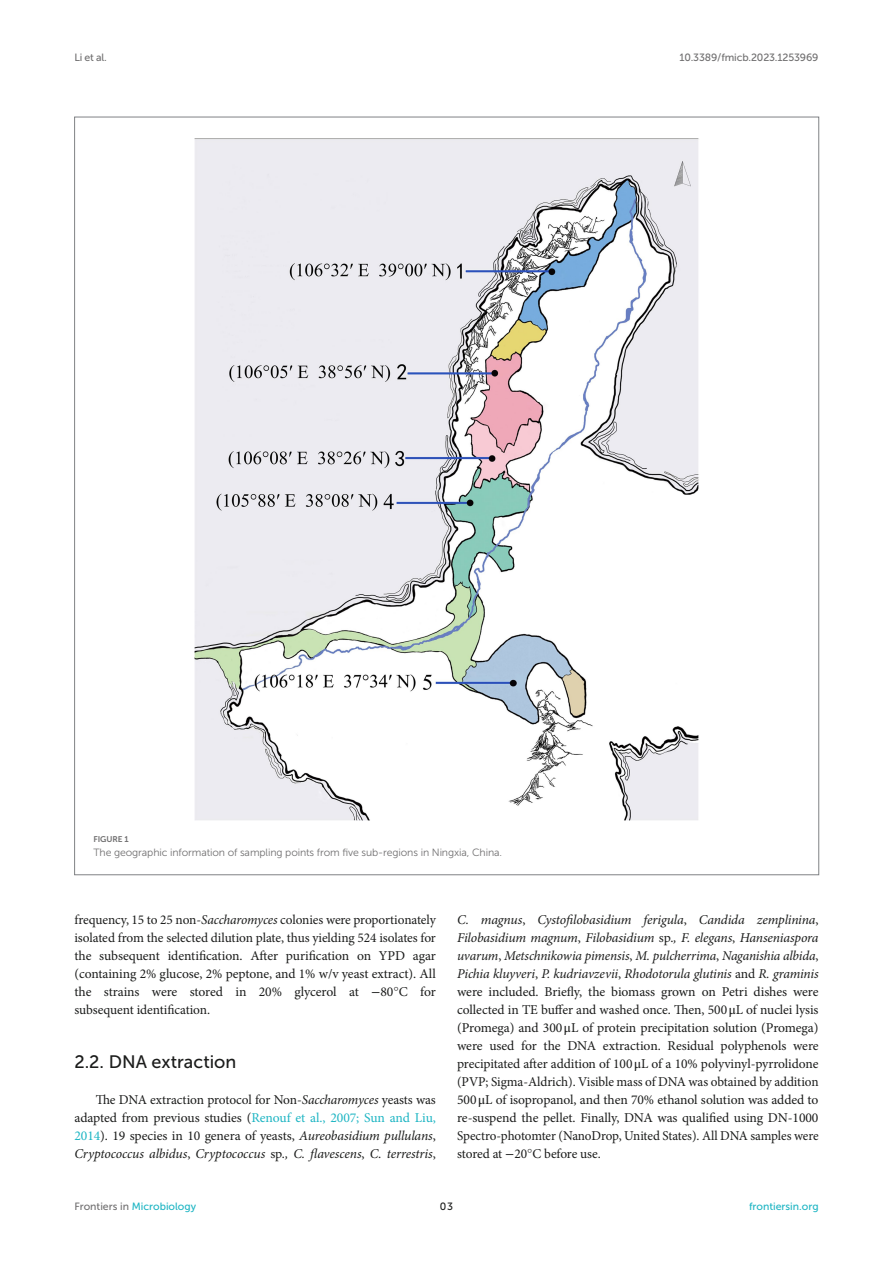
<style>
.page{position:relative;width:893px;height:1263px;background:#fff}
.page>*{position:absolute;margin:0;border:0;box-sizing:border-box;transform-origin:0 0}
.HEAD_2{font:18px "Museo Sans 500";color:#1b1c1b}
.TEXT_FLUSH{font:13.5px/18px "Minion Pro";letter-spacing:-.005em;color:#1b1c1b;text-align:justify}
.TEXT{font:13.5px/18px "Minion Pro";letter-spacing:-.005em;color:#1b1c1b;text-align:justify}
.FIG_LEG{font:10.5px "Museo Sans 300";letter-spacing:-.01em;color:#706f70}
.t1{font:10.5px "Museo Sans 500";color:#1db5c3}
.t2{font:10.5px "Museo Sans 500";letter-spacing:-.015em;color:#706f70}
.t3{font:10.5px "Museo Sans 500";color:#1b1c1b}
.FIG_HD{font:8.25px "Museo Sans 700";letter-spacing:-.01em;color:#706f70}
.s1{font-style:italic}
.s2{font-family:"STIX General"}
.s3{font-family:"STIX"}
.s4{color:#1db5c3}
.s5{color:#706f70}
</style>
<div class="page">
<img style="left:194px;top:138px;width:505px;height:683px">
<p class="t2" style="left:74px;top:51px;width:34px">Li et al.</p>
<p class="t2" style="left:679px;top:51px;width:141px">10.3389/fmicb.2023.1253969</p>
<p class="FIG_HD" style="left:94px;top:835px;width:37px">FIGURE 1</p>
<p class="FIG_LEG" style="left:94px;top:846px;width:410px">The geographic information of sampling points from five sub-regions in Ningxia, China.</p>
<p class="TEXT" style="left:74px;top:911px;width:363px">frequency, 15 to 25 non-<span class="s1">Saccharomyces</span> colonies were proportionately isolated from the selected dilution plate, thus yielding 524 isolates for the subsequent identification. After purification on YPD agar (containing 2% glucose, 2% peptone, and 1% w/v yeast extract). All the strains were stored in 20% glycerol at <span class="s2">−</span>80<span class="s3">°</span>C for subsequent identification.</p>
<p class="HEAD_2" style="left:74px;top:1052px;width:163px">2.2. DNA extraction</p>
<p class="TEXT_FLUSH" style="left:74px;top:1091px;width:363px;text-indent:21px">The DNA extraction protocol for Non-<span class="s1">Saccharomyces</span> yeasts was adapted from previous studies (<span class="s4">Renouf et al., 2007; Sun and Liu, 2014</span>). 19 species in 10 genera of yeasts, <span class="s1">Aureobasidium pullulans</span>, <span class="s1">Cryptococcus albidus</span>, <span class="s1">Cryptococcus</span> sp.<span class="s1">, C. flavescens</span>, <span class="s1">C. terrestris</span>,</p>
<p class="TEXT_FLUSH" style="left:457px;top:911px;width:363px"><span class="s1">C. magnus</span>, <span class="s1">Cystofilobasidium ferigula</span>, <span class="s1">Candida zemplinina</span>, <span class="s1">Filobasidium magnum</span>, <span class="s1">Filobasidium</span> sp.<span class="s1">, F. elegans</span>, <span class="s1">Hanseniaspora uvarum</span>, <span class="s1">Metschnikowia pimensis</span>, <span class="s1">M. pulcherrima</span>, <span class="s1">Naganishia albida</span>, <span class="s1">Pichia kluyveri</span>, <span class="s1">P. kudriavzevii</span>, <span class="s1">Rhodotorula glutinis</span> and <span class="s1">R. graminis </span>were included. Briefly, the biomass grown on Petri dishes were collected in TE buffer and washed once. Then, 500<span class="s2">μ</span>L of nuclei lysis (Promega) and 300<span class="s2">μ</span>L of protein precipitation solution (Promega) were used for the DNA extraction. Residual polyphenols were precipitated after addition of 100<span class="s2">μ</span>L of a 10% polyvinyl-pyrrolidone (PVP; Sigma-Aldrich). Visible mass of DNA was obtained by addition 500<span class="s2">μ</span>L of isopropanol, and then 70% ethanol solution was added to re-suspend the pellet. Finally, DNA was qualified using DN-1000<br>Spectro-photomter (NanoDrop, United States). All DNA samples were stored at <span class="s2">−</span>20<span class="s3">°</span>C before use.</p>
<p class="t1" style="left:74px;top:1200px;width:123px"><span class="s5">Frontiers in</span> Microbiology</p>
<p class="t3" style="left:440px;top:1200px;width:15px">03</p>
<p class="t1" style="left:749px;top:1200px;width:71px">frontiersin.org</p>
</div>
